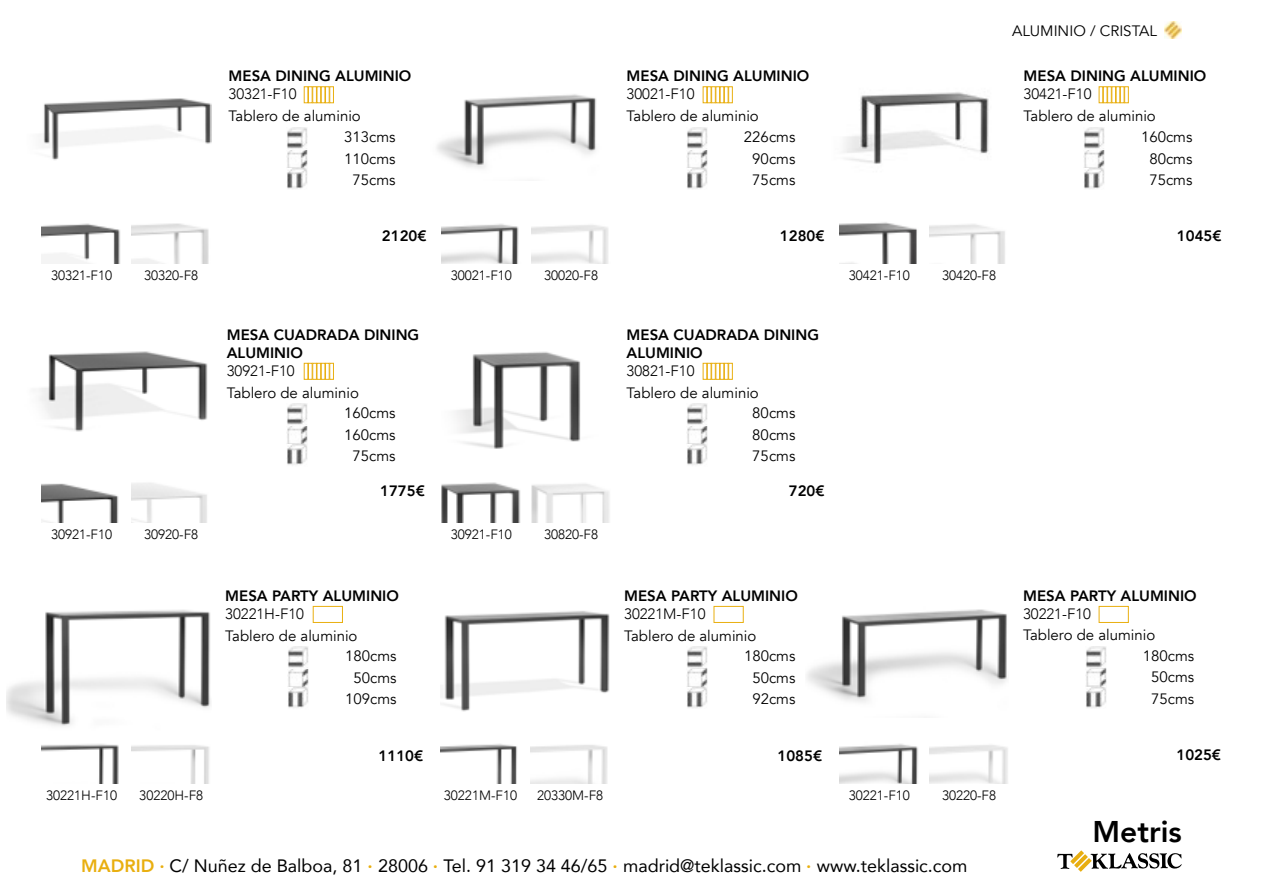
<style>
.page{position:relative;width:1263px;height:893px;background:#fff}
.page>*{position:absolute;margin:0;border:0;box-sizing:border-box;transform-origin:0 0}
.t1{font:800 29.85px "Avenir";color:#000}
.t2{font:18px "Avenir";color:#000}
.t3{font:15px/21.6px "Avenir";color:#000;text-align:center}
.t4{font:800 15px/18px "Avenir";color:#000}
.t5{font:300 15px "Avenir";color:#000}
.t6{font:300 13.5px "Avenir";color:#000}
.s1{font-weight:800;color:#e9af10}
</style>
<div class="page">
<svg style="left:1057px;top:854px;width:13px;height:15px"></svg>
<svg style="left:1070px;top:850px;width:14px;height:14px"></svg>
<svg style="left:1074px;top:854px;width:14px;height:14px"></svg>
<svg style="left:1078px;top:858px;width:14px;height:14px"></svg>
<svg style="left:1090px;top:853px;width:92px;height:16px"></svg>
<img style="left:1165px;top:22px;width:17px;height:16px">
<img style="left:843px;top:92px;width:146px;height:72px">
<img style="left:443px;top:611px;width:167px;height:101px">
<img style="left:7px;top:610px;width:204px;height:116px">
<img style="left:807px;top:609px;width:200px;height:93px">
<img style="left:437px;top:94px;width:159px;height:75px">
<img style="left:39px;top:351px;width:169px;height:81px">
<img style="left:455px;top:351px;width:126px;height:98px">
<img style="left:43px;top:98px;width:168px;height:62px">
<img style="left:1086px;top:646px;width:21px;height:62px">
<img style="left:687px;top:647px;width:21px;height:61px">
<img style="left:288px;top:647px;width:21px;height:61px">
<img style="left:287px;top:404px;width:21px;height:61px">
<img style="left:287px;top:128px;width:21px;height:61px">
<img style="left:687px;top:128px;width:21px;height:61px">
<img style="left:1084px;top:128px;width:21px;height:61px">
<img style="left:687px;top:404px;width:21px;height:61px">
<img style="left:42px;top:223px;width:79px;height:41px">
<img style="left:442px;top:224px;width:77px;height:40px">
<img style="left:42px;top:483px;width:77px;height:40px">
<img style="left:442px;top:482px;width:79px;height:41px">
<img style="left:840px;top:222px;width:77px;height:42px">
<img style="left:441px;top:744px;width:76px;height:39px">
<img style="left:42px;top:744px;width:77px;height:39px">
<img style="left:840px;top:744px;width:78px;height:39px">
<img style="left:131px;top:223px;width:78px;height:41px">
<img style="left:531px;top:225px;width:77px;height:39px">
<img style="left:131px;top:483px;width:76px;height:40px">
<img style="left:531px;top:484px;width:79px;height:39px">
<img style="left:929px;top:224px;width:76px;height:40px">
<img style="left:530px;top:745px;width:78px;height:38px">
<img style="left:131px;top:745px;width:78px;height:38px">
<img style="left:929px;top:745px;width:79px;height:38px">
<svg style="left:304px;top:86px;width:4px;height:17px"></svg>
<svg style="left:308px;top:86px;width:4px;height:17px"></svg>
<svg style="left:312px;top:86px;width:5px;height:17px"></svg>
<svg style="left:317px;top:86px;width:4px;height:17px"></svg>
<svg style="left:321px;top:86px;width:4px;height:17px"></svg>
<svg style="left:325px;top:86px;width:4px;height:17px"></svg>
<svg style="left:329px;top:86px;width:5px;height:17px"></svg>
<svg style="left:703px;top:86px;width:4px;height:17px"></svg>
<svg style="left:707px;top:86px;width:4px;height:17px"></svg>
<svg style="left:711px;top:86px;width:4px;height:17px"></svg>
<svg style="left:715px;top:86px;width:5px;height:17px"></svg>
<svg style="left:720px;top:86px;width:4px;height:17px"></svg>
<svg style="left:724px;top:86px;width:4px;height:17px"></svg>
<svg style="left:728px;top:86px;width:5px;height:17px"></svg>
<svg style="left:703px;top:363px;width:4px;height:17px"></svg>
<svg style="left:707px;top:363px;width:4px;height:17px"></svg>
<svg style="left:711px;top:363px;width:4px;height:17px"></svg>
<svg style="left:715px;top:363px;width:5px;height:17px"></svg>
<svg style="left:720px;top:363px;width:4px;height:17px"></svg>
<svg style="left:724px;top:363px;width:4px;height:17px"></svg>
<svg style="left:728px;top:363px;width:5px;height:17px"></svg>
<svg style="left:304px;top:363px;width:4px;height:17px"></svg>
<svg style="left:308px;top:363px;width:4px;height:17px"></svg>
<svg style="left:312px;top:363px;width:5px;height:17px"></svg>
<svg style="left:317px;top:363px;width:4px;height:17px"></svg>
<svg style="left:321px;top:363px;width:4px;height:17px"></svg>
<svg style="left:325px;top:363px;width:4px;height:17px"></svg>
<svg style="left:329px;top:363px;width:5px;height:17px"></svg>
<svg style="left:1099px;top:86px;width:4px;height:17px"></svg>
<svg style="left:1103px;top:86px;width:4px;height:17px"></svg>
<svg style="left:1107px;top:86px;width:4px;height:17px"></svg>
<svg style="left:1111px;top:86px;width:5px;height:17px"></svg>
<svg style="left:1116px;top:86px;width:4px;height:17px"></svg>
<svg style="left:1120px;top:86px;width:4px;height:17px"></svg>
<svg style="left:1124px;top:86px;width:5px;height:17px"></svg>
<div style="left:1099px;top:606px;width:30px;height:17px;background:#fff;border:1px solid #e9af10"></div>
<div style="left:313px;top:606px;width:30px;height:17px;background:#fff;border:1px solid #e9af10"></div>
<div style="left:714px;top:606px;width:30px;height:17px;background:#fff;border:1px solid #e9af10"></div>
<p class="t4" style="left:229px;top:68px;width:184px">MESA DINING ALUMINIO</p>
<p class="t5" style="left:229px;top:84px;width:69px">30321-F10</p>
<p class="t3" style="left:229px;top:105px;width:134px">Tablero de aluminio</p>
<p class="t4" style="left:627px;top:68px;width:184px">MESA DINING ALUMINIO</p>
<p class="t5" style="left:627px;top:84px;width:69px">30021-F10</p>
<p class="t3" style="left:627px;top:105px;width:134px">Tablero de aluminio</p>
<p class="t3" style="left:1012px;top:21px;width:147px">ALUMINIO / CRISTAL</p>
<p class="t4" style="left:1024px;top:68px;width:184px">MESA DINING ALUMINIO</p>
<p class="t5" style="left:1024px;top:84px;width:69px">30421-F10</p>
<p class="t3" style="left:1024px;top:105px;width:134px">Tablero de aluminio</p>
<p class="t3" style="left:344px;top:126px;width:53px">313cms<br>110cms<br>75cms</p>
<p class="t3" style="left:744px;top:126px;width:53px">226cms<br>90cms<br>75cms</p>
<p class="t3" style="left:1141px;top:126px;width:53px">160cms<br>80cms<br>75cms</p>
<p class="t4" style="left:382px;top:227px;width:46px">2120€</p>
<p class="t4" style="left:780px;top:227px;width:46px">1280€</p>
<p class="t6" style="left:51px;top:267px;width:63px">30321-F10</p>
<p class="t6" style="left:451px;top:267px;width:63px">30021-F10</p>
<p class="t6" style="left:144px;top:267px;width:56px">30320-F8</p>
<p class="t6" style="left:544px;top:267px;width:56px">30020-F8</p>
<p class="t6" style="left:849px;top:267px;width:63px">30421-F10</p>
<p class="t6" style="left:942px;top:267px;width:56px">30420-F8</p>
<p class="t4" style="left:227px;top:326px;width:194px">MESA CUADRADA DINING<br>ALUMINIO</p>
<p class="t5" style="left:227px;top:361px;width:69px">30921-F10</p>
<p class="t3" style="left:227px;top:382px;width:134px">Tablero de aluminio</p>
<p class="t4" style="left:627px;top:326px;width:194px">MESA CUADRADA DINING<br>ALUMINIO</p>
<p class="t5" style="left:627px;top:361px;width:69px">30821-F10</p>
<p class="t3" style="left:627px;top:382px;width:134px">Tablero de aluminio</p>
<p class="t3" style="left:344px;top:403px;width:53px">160cms<br>160cms<br>75cms</p>
<p class="t3" style="left:752px;top:403px;width:45px;text-align:justify">80cms 80cms 75cms</p>
<p class="t4" style="left:380px;top:482px;width:46px">1775€</p>
<p class="t4" style="left:789px;top:482px;width:37px">720€</p>
<p class="t6" style="left:51px;top:526px;width:63px">30921-F10</p>
<p class="t6" style="left:451px;top:526px;width:63px">30921-F10</p>
<p class="t6" style="left:144px;top:526px;width:56px">30920-F8</p>
<p class="t6" style="left:544px;top:526px;width:56px">30820-F8</p>
<p class="t4" style="left:225px;top:587px;width:175px">MESA PARTY ALUMINIO</p>
<p class="t5" style="left:225px;top:604px;width:80px">30221H-F10</p>
<p class="t3" style="left:225px;top:625px;width:134px">Tablero de aluminio</p>
<p class="t4" style="left:624px;top:587px;width:175px">MESA PARTY ALUMINIO</p>
<p class="t5" style="left:624px;top:604px;width:83px">30221M-F10</p>
<p class="t3" style="left:624px;top:625px;width:134px">Tablero de aluminio</p>
<p class="t3" style="left:345px;top:646px;width:53px">180cms<br>50cms<br>109cms</p>
<p class="t3" style="left:744px;top:645px;width:53px">180cms<br>50cms<br>92cms</p>
<p class="t4" style="left:379px;top:747px;width:46px">1110€</p>
<p class="t4" style="left:777px;top:747px;width:46px">1085€</p>
<p class="t6" style="left:46px;top:786px;width:72px">30221H-F10</p>
<p class="t6" style="left:444px;top:786px;width:75px">30221M-F10</p>
<p class="t6" style="left:849px;top:786px;width:63px">30221-F10</p>
<p class="t6" style="left:139px;top:787px;width:65px">30220H-F8</p>
<p class="t6" style="left:537px;top:786px;width:68px">20330M-F8</p>
<p class="t6" style="left:942px;top:786px;width:56px">30220-F8</p>
<p class="t2" style="left:81px;top:854px;width:888px"><span class="s1">MADRID ·</span> C/ Nuñez de Balboa, 81 <span class="s1">·</span> 28006 <span class="s1">·</span> Tel. 91 319 34 46/65 <span class="s1">·</span> madrid@teklassic.com <span class="s1">·</span> www.teklassic.com</p>
<p class="t4" style="left:1177px;top:227px;width:46px">1045€</p>
<p class="t4" style="left:1023px;top:587px;width:175px">MESA PARTY ALUMINIO</p>
<p class="t5" style="left:1023px;top:604px;width:69px">30221-F10</p>
<p class="t3" style="left:1023px;top:625px;width:134px">Tablero de aluminio</p>
<p class="t3" style="left:1143px;top:645px;width:53px">180cms<br>50cms<br>75cms</p>
<p class="t4" style="left:1176px;top:747px;width:46px">1025€</p>
<h1 class="t1" style="left:1092px;top:812px;width:91px">Metris</h1>
</div>
